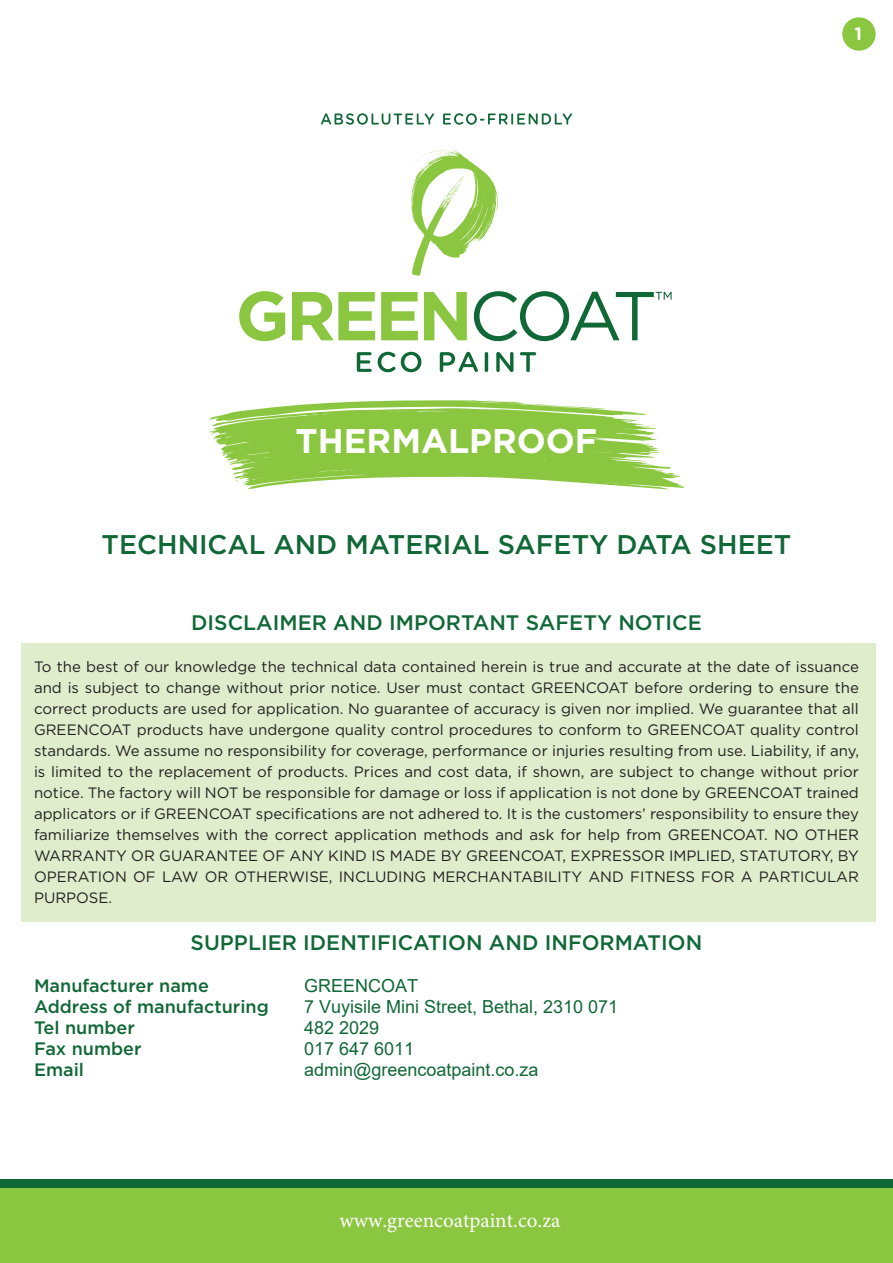
<style>
.page{position:relative;width:893px;height:1263px;background:#fff}
.page>*{position:absolute;margin:0;border:0;box-sizing:border-box;transform-origin:0 0}
.t1{font:700 34.2px "Gotham";color:#fff}
.t2{font:500 27px "Gotham";color:#116837}
.t3{font:500 21px "Gotham";color:#116837}
.t4{font:21px "Minion Pro";color:#fff}
.t5{font:18px/21px "Arial";color:#116837}
.t6{font:500 18px/21px "Gotham";color:#116837}
.t7{font:700 18px "Gotham Rounded";color:#fff}
.t8{font:15px/21px "Gotham";color:#231f20;text-align:justify}
</style>
<div class="page">
<div style="left:21px;top:643px;width:855px;height:279px;background:#dfedcd"></div>
<div style="left:842px;top:17px;width:34px;height:34px;background:#8bc640;border-radius:50%"></div>
<svg style="left:209px;top:400px;width:476px;height:90px"></svg>
<svg style="left:239px;top:291px;width:46px;height:50px"></svg>
<svg style="left:292px;top:292px;width:83px;height:48px"></svg>
<svg style="left:381px;top:292px;width:37px;height:48px"></svg>
<svg style="left:424px;top:292px;width:43px;height:48px"></svg>
<svg style="left:357px;top:352px;width:15px;height:20px"></svg>
<svg style="left:378px;top:352px;width:17px;height:20px"></svg>
<svg style="left:401px;top:352px;width:20px;height:20px"></svg>
<svg style="left:440px;top:352px;width:38px;height:20px"></svg>
<hr style="left:485px;top:352px;width:3px;height:20px;background:#116837;border-radius:2px">
<svg style="left:496px;top:352px;width:17px;height:20px"></svg>
<svg style="left:520px;top:352px;width:16px;height:20px"></svg>
<svg style="left:411px;top:150px;width:87px;height:126px"></svg>
<svg style="left:474px;top:291px;width:198px;height:50px"></svg>
<svg style="left:321px;top:113px;width:251px;height:12px"></svg>
<div style="left:0;top:1187px;width:893px;height:76px;background:#8bc640"></div>
<div style="left:0;top:1179px;width:893px;height:8px;background:#116837"></div>
<p class="t7" style="left:854px;top:21px;width:9px">1</p>
<h1 class="t1" style="left:296px;top:418px;width:303px">THERMALPROOF</h1>
<h2 class="t2" style="left:102px;top:527px;width:691px">TECHNICAL AND MATERIAL SAFETY DATA SHEET</h2>
<h3 class="t3" style="left:191px;top:609px;width:512px">DISCLAIMER AND IMPORTANT SAFETY NOTICE</h3>
<p class="t8" style="left:34px;top:656px;width:826px">To the best of our knowledge the technical data contained herein is true and accurate at the date of issuance and is subject to change without prior notice. User must contact GREENCOAT before ordering to ensure the correct products are used for application. No guarantee of accuracy is given nor implied. We guarantee that all GREENCOAT products have undergone quality control procedures to conform to GREENCOAT quality control standards. We assume no responsibility for coverage, performance or injuries resulting from use. Liability, if any, is limited to the replacement of products. Prices and cost data, if shown, are subject to change without prior notice. The factory will NOT be responsible for damage or loss if application is not done by GREENCOAT trained applicators or if GREENCOAT specifications are not adhered to. It is the customers’ responsibility to ensure they familiarize themselves with the correct application methods and ask for help from GREENCOAT. NO OTHER WARRANTY OR GUARANTEE OF ANY KIND IS MADE BY GREENCOAT, EXPRESSOR IMPLIED, STATUTORY, BY OPERATION OF LAW OR OTHERWISE, INCLUDING MERCHANTABILITY AND FITNESS FOR A PARTICULAR PURPOSE.</p>
<h3 class="t3" style="left:191px;top:928px;width:513px">SUPPLIER IDENTIFICATION AND INFORMATION</h3>
<p class="t6" style="left:34px;top:974px;width:236px">Manufacturer name<br>Address of manufacturing<br>Tel number<br>Fax number<br>Email</p>
<p class="t5" style="left:304px;top:975px;width:316px">GREENCOAT<br>7 Vuyisile Mini Street, Bethal, 2310 071<br>482 2029<br>017 647 6011 admin@greencoatpaint.co.za</p>
<h3 class="t4" style="left:339px;top:1206px;width:223px">www.greencoatpaint.co.za</h3>
</div>
